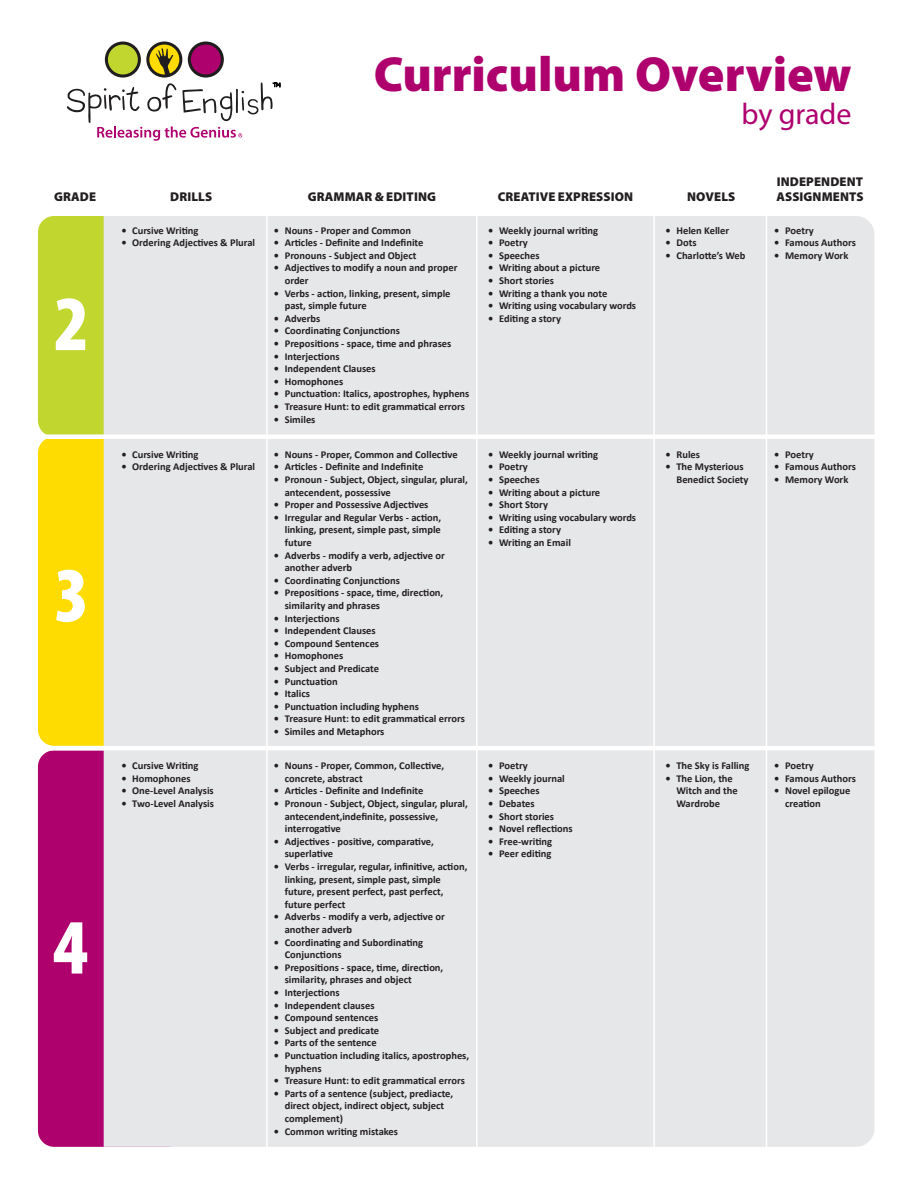
<style>
.page{position:relative;width:918px;height:1188px;background:#fff}
.page>*{position:absolute;margin:0;border:0;box-sizing:border-box;transform-origin:0 0}
.t1{font:900 49.5px "Myriad Pro";color:#af016e}
.t2{font:30px "Myriad Pro";letter-spacing:-.005em;color:#af016e}
.t3{font:900 12.75px "Myriad Pro";letter-spacing:.01em;color:#231f20}
.t4{font:700 10.5px/12.6px "Calibri";color:#231f20}
</style>
<div class="page">
<div style="left:38px;top:750px;width:146px;height:397px;background:#af016e;border-radius:16px"></div>
<div style="left:38px;top:437px;width:146px;height:309px;background:#ffdc01;border-radius:16px"></div>
<div style="left:38px;top:216px;width:146px;height:221px;background:#c1d72f;border-radius:16px"></div>
<div style="left:104px;top:216px;width:770px;height:931px;background:#e6e7e9"></div>
<svg style="left:54px;top:922px;width:33px;height:52px"></svg>
<svg style="left:56px;top:570px;width:29px;height:52px"></svg>
<div style="left:17px;top:434px;width:885px;height:5px;background:#fff"></div>
<hr style="left:16px;top:746px;width:885px;height:4px;background:#fff">
<svg style="left:56px;top:298px;width:29px;height:52px"></svg>
<hr style="left:653px;top:214px;width:2px;height:947px;background:#fff">
<hr style="left:476px;top:214px;width:2px;height:947px;background:#fff">
<hr style="left:266px;top:214px;width:2px;height:947px;background:#fff">
<hr style="left:766px;top:214px;width:1px;height:947px;background:#fff">
<svg style="left:67px;top:42px;width:213px;height:99px"></svg>
<p class="t1" style="left:374px;top:41px;width:479px">Curriculum Overview</p>
<p class="t2" style="left:741px;top:95px;width:112px">by grade</p>
<p class="t3" style="left:777px;top:173px;width:88px">INDEPENDENT</p>
<p class="t3" style="left:170px;top:188px;width:43px">DRILLS</p>
<p class="t3" style="left:308px;top:188px;width:130px">GRAMMAR &amp; EDITING</p>
<p class="t3" style="left:498px;top:188px;width:137px">CREATIVE EXPRESSION</p>
<p class="t3" style="left:687px;top:188px;width:50px">NOVELS</p>
<p class="t3" style="left:54px;top:188px;width:43px">GRADE</p>
<p class="t3" style="left:776px;top:188px;width:89px">ASSIGNMENTS</p>
<p class="t4" style="left:121px;top:224px;width:79px">• Cursive Writing</p>
<p class="t4" style="left:121px;top:236px;width:135px">• Ordering Adjectives &amp; Plural</p>
<p class="t4" style="left:488px;top:224px;width:111px">• Weekly journal writing</p>
<p class="t4" style="left:488px;top:236px;width:41px">• Poetry</p>
<p class="t4" style="left:488px;top:249px;width:53px">• Speeches</p>
<p class="t4" style="left:488px;top:261px;width:113px">• Writing about a picture</p>
<p class="t4" style="left:488px;top:274px;width:67px">• Short stories</p>
<p class="t4" style="left:488px;top:287px;width:121px">• Writing a thank you note</p>
<p class="t4" style="left:488px;top:299px;width:149px">• Writing using vocabulary words</p>
<p class="t4" style="left:488px;top:312px;width:74px">• Editing a story</p>
<p class="t4" style="left:666px;top:224px;width:65px">• Helen Keller</p>
<p class="t4" style="left:666px;top:236px;width:32px">• Dots</p>
<p class="t4" style="left:666px;top:249px;width:81px">• Charlotte’s Web</p>
<p class="t4" style="left:274px;top:224px;width:139px">• Nouns - Proper and Common</p>
<p class="t4" style="left:274px;top:236px;width:151px">• Articles - Definite and Indefinite</p>
<p class="t4" style="left:274px;top:249px;width:144px">• Pronouns - Subject and Object</p>
<p class="t4" style="left:285px;top:261px;width:174px;text-indent:-11px">• Adjectives to modify a noun and proper order</p>
<p class="t4" style="left:285px;top:287px;width:167px;text-indent:-11px">• Verbs - action, linking, present, simple past, simple future</p>
<p class="t4" style="left:274px;top:312px;width:48px">• Adverbs</p>
<p class="t4" style="left:274px;top:324px;width:128px">• Coordinating Conjunctions</p>
<p class="t4" style="left:274px;top:337px;width:179px">• Prepositions - space, time and phrases</p>
<p class="t4" style="left:274px;top:350px;width:67px">• Interjections</p>
<p class="t4" style="left:274px;top:362px;width:103px">• Independent Clauses</p>
<p class="t4" style="left:274px;top:375px;width:71px">• Homophones</p>
<p class="t4" style="left:274px;top:387px;width:197px">• Punctuation: Italics, apostrophes, hyphens</p>
<p class="t4" style="left:274px;top:400px;width:192px">• Treasure Hunt: to edit grammatical errors</p>
<p class="t4" style="left:274px;top:413px;width:43px">• Similes</p>
<p class="t4" style="left:774px;top:224px;width:41px">• Poetry</p>
<p class="t4" style="left:774px;top:236px;width:83px">• Famous Authors</p>
<p class="t4" style="left:774px;top:249px;width:76px">• Memory Work</p>
<p class="t4" style="left:121px;top:448px;width:79px">• Cursive Writing</p>
<p class="t4" style="left:121px;top:460px;width:135px">• Ordering Adjectives &amp; Plural</p>
<p class="t4" style="left:121px;top:759px;width:79px">• Cursive Writing</p>
<p class="t4" style="left:121px;top:772px;width:71px">• Homophones</p>
<p class="t4" style="left:121px;top:784px;width:94px">• One-Level Analysis</p>
<p class="t4" style="left:121px;top:797px;width:94px">• Two-Level Analysis</p>
<p class="t4" style="left:274px;top:448px;width:185px">• Nouns - Proper, Common and Collective</p>
<p class="t4" style="left:274px;top:460px;width:151px">• Articles - Definite and Indefinite</p>
<p class="t4" style="left:285px;top:473px;width:185px;text-indent:-11px">• Pronoun - Subject, Object, singular, plural, antecendent, possessive</p>
<p class="t4" style="left:274px;top:498px;width:156px">• Proper and Possessive Adjectives</p>
<p class="t4" style="left:285px;top:511px;width:158px;text-align:justify;text-indent:-11px">• Irregular and Regular Verbs - action, linking, present, simple past, simple future</p>
<p class="t4" style="left:285px;top:549px;width:162px;text-indent:-11px">• Adverbs - modify a verb, adjective or another adverb</p>
<p class="t4" style="left:274px;top:574px;width:128px">• Coordinating Conjunctions</p>
<p class="t4" style="left:285px;top:586px;width:160px;text-indent:-11px">• Prepositions - space, time, direction, similarity and phrases</p>
<p class="t4" style="left:274px;top:612px;width:67px">• Interjections</p>
<p class="t4" style="left:274px;top:624px;width:103px">• Independent Clauses</p>
<p class="t4" style="left:274px;top:637px;width:107px">• Compound Sentences</p>
<p class="t4" style="left:274px;top:649px;width:71px">• Homophones</p>
<p class="t4" style="left:274px;top:662px;width:107px">• Subject and Predicate</p>
<p class="t4" style="left:274px;top:675px;width:65px">• Punctuation</p>
<p class="t4" style="left:274px;top:687px;width:38px">• Italics</p>
<p class="t4" style="left:274px;top:700px;width:147px">• Punctuation including hyphens</p>
<p class="t4" style="left:274px;top:712px;width:192px">• Treasure Hunt: to edit grammatical errors</p>
<p class="t4" style="left:274px;top:725px;width:112px">• Similes and Metaphors</p>
<p class="t4" style="left:285px;top:759px;width:161px;text-indent:-11px">• Nouns - Proper, Common, Collective, concrete, abstract</p>
<p class="t4" style="left:274px;top:784px;width:151px">• Articles - Definite and Indefinite</p>
<p class="t4" style="left:285px;top:797px;width:185px;text-indent:-11px">• Pronoun - Subject, Object, singular, plural, antecendent,indefinite, possessive, interrogative</p>
<p class="t4" style="left:285px;top:835px;width:151px;text-indent:-11px">• Adjectives - positive, comparative, superlative</p>
<p class="t4" style="left:285px;top:860px;width:184px;text-indent:-11px">• Verbs - irregular, regular, infinitive, action, linking, present, simple past, simple future, present perfect, past perfect, future perfect</p>
<p class="t4" style="left:285px;top:910px;width:162px;text-indent:-11px">• Adverbs - modify a verb, adjective or another adverb</p>
<p class="t4" style="left:285px;top:936px;width:140px;text-indent:-11px">• Coordinating and Subordinating<br>Conjunctions</p>
<p class="t4" style="left:285px;top:961px;width:160px;text-indent:-11px">• Prepositions - space, time, direction, similarity, phrases and object</p>
<p class="t4" style="left:274px;top:986px;width:67px">• Interjections</p>
<p class="t4" style="left:274px;top:999px;width:102px">• Independent clauses</p>
<p class="t4" style="left:274px;top:1011px;width:106px">• Compound sentences</p>
<p class="t4" style="left:274px;top:1024px;width:107px">• Subject and predicate</p>
<p class="t4" style="left:274px;top:1036px;width:104px">• Parts of the sentence</p>
<p class="t4" style="left:285px;top:1049px;width:186px;text-indent:-11px">• Punctuation including italics, apostrophes, hyphens</p>
<p class="t4" style="left:274px;top:1074px;width:192px">• Treasure Hunt: to edit grammatical errors</p>
<p class="t4" style="left:285px;top:1087px;width:170px;text-indent:-11px">• Parts of a sentence (subject, prediacte, direct object, indirect object, subject complement)</p>
<p class="t4" style="left:274px;top:1125px;width:126px">• Common writing mistakes</p>
<p class="t4" style="left:488px;top:448px;width:111px">• Weekly journal writing</p>
<p class="t4" style="left:488px;top:460px;width:41px">• Poetry</p>
<p class="t4" style="left:488px;top:473px;width:53px">• Speeches</p>
<p class="t4" style="left:488px;top:486px;width:113px">• Writing about a picture</p>
<p class="t4" style="left:488px;top:498px;width:61px">• Short Story</p>
<p class="t4" style="left:488px;top:511px;width:149px">• Writing using vocabulary words</p>
<p class="t4" style="left:488px;top:523px;width:74px">• Editing a story</p>
<p class="t4" style="left:488px;top:536px;width:84px">• Writing an Email</p>
<p class="t4" style="left:488px;top:759px;width:41px">• Poetry</p>
<p class="t4" style="left:488px;top:772px;width:78px">• Weekly journal</p>
<p class="t4" style="left:488px;top:784px;width:53px">• Speeches</p>
<p class="t4" style="left:488px;top:797px;width:48px">• Debates</p>
<p class="t4" style="left:488px;top:810px;width:67px">• Short stories</p>
<p class="t4" style="left:488px;top:822px;width:86px">• Novel reflections</p>
<p class="t4" style="left:488px;top:835px;width:65px">• Free-writing</p>
<p class="t4" style="left:488px;top:847px;width:65px">• Peer editing</p>
<p class="t4" style="left:666px;top:448px;width:36px">• Rules</p>
<p class="t4" style="left:676px;top:460px;width:74px;text-indent:-11px">• The Mysterious<br>Benedict Society</p>
<p class="t4" style="left:774px;top:448px;width:41px">• Poetry</p>
<p class="t4" style="left:774px;top:460px;width:83px">• Famous Authors</p>
<p class="t4" style="left:774px;top:473px;width:76px">• Memory Work</p>
<p class="t4" style="left:666px;top:759px;width:85px">• The Sky is Falling</p>
<p class="t4" style="left:676px;top:772px;width:63px;text-indent:-11px">• The Lion, the<br>Witch and the<br>Wardrobe</p>
<p class="t4" style="left:774px;top:759px;width:41px">• Poetry</p>
<p class="t4" style="left:774px;top:772px;width:83px">• Famous Authors</p>
<p class="t4" style="left:785px;top:784px;width:67px;text-indent:-11px">• Novel epilogue creation</p>
</div>
